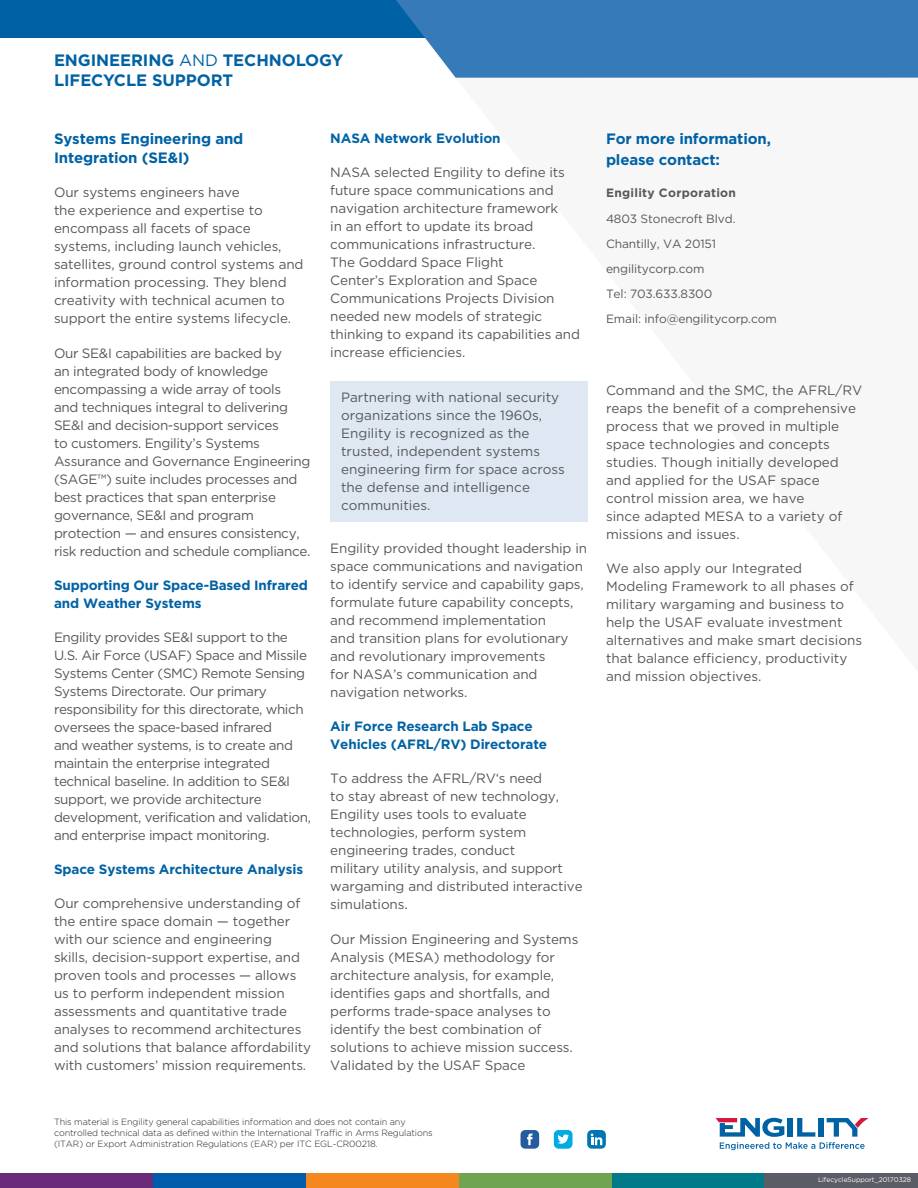
<style>
.page{position:relative;width:918px;height:1188px;background:#fff}
.page>*{position:absolute;margin:0;border:0;box-sizing:border-box;transform-origin:0 0}
.Document_Title{font:700 16.5px/19.5px "Gotham";letter-spacing:-.005em;color:#0062a5}
.Body_tight{font:700 15px/19.5px "Gotham";letter-spacing:-.01em;color:#0062a5}
.Contact_Info_H1{font:700 15px/21px "Gotham";letter-spacing:-.01em;color:#0062a5}
.Body_tight-2{font:13.5px/18px "Gotham";letter-spacing:-.01em;color:#57585a}
.Body_tight-3{font:13.5px/18px "Gotham";letter-spacing:-.03em;color:#57585a}
.Header_3_tight{font:700 13.5px/18px "Gotham";letter-spacing:-.01em;color:#0062a5}
.Contact_Info_Body_wi{font:12px "Gotham";letter-spacing:-.01em;color:#57585a}
.Contact_Info_H2_with{font:700 12px "Gotham";letter-spacing:.025em;color:#57585a}
.Export_Statement{font:300 9px/10.8px "Gotham";letter-spacing:-.01em;color:#231f20}
.Control_Number{font:6.75px "Gotham";letter-spacing:-.005em;color:#fff}
.s1{font-weight:400}
</style>
<div class="page">
<svg style="left:716px;top:1118px;width:153px;height:32px"></svg>
<div style="left:0;top:0;width:918px;height:38px;background:#0062a5"></div>
<svg style="left:396px;top:0;width:522px;height:78px;background:#3e80ba"></svg>
<div style="left:0;top:1173px;width:153px;height:15px;background:#692b7a"></div>
<div style="left:306px;top:1173px;width:153px;height:15px;background:#f5871f"></div>
<div style="left:153px;top:1173px;width:153px;height:15px;background:#015dac"></div>
<div style="left:459px;top:1173px;width:153px;height:15px;background:#6ea452"></div>
<div style="left:612px;top:1173px;width:153px;height:15px;background:#007a88"></div>
<div style="left:765px;top:1173px;width:153px;height:15px;background:#5a5c66"></div>
<div style="left:554px;top:1130px;width:19px;height:19px;background:#00abe3;border-radius:5px"></div>
<svg style="left:557px;top:1134px;width:12px;height:10px"></svg>
<div style="left:521px;top:1130px;width:18px;height:19px;background:#245c9e;border-radius:5px"></div>
<svg style="left:527px;top:1134px;width:6px;height:11px"></svg>
<div style="left:587px;top:1130px;width:19px;height:19px;background:#0075b3;border-radius:5px"></div>
<svg style="left:591px;top:1134px;width:11px;height:11px"></svg>
<div style="left:330px;top:381px;width:258px;height:140px;background:#dfe7f3"></div>
<p class="Document_Title" style="left:54px;top:50px;width:291px">ENGINEERING <span class="s1">AND</span> TECHNOLOGY<br>LIFECYCLE SUPPORT</p>
<p class="Body_tight" style="left:54px;top:129px;width:191px">Systems Engineering and<br>Integration (SE&amp;I)</p>
<p class="Body_tight-2" style="left:54px;top:184px;width:251px">Our systems engineers have<br>the experience and expertise to encompass all facets of space systems, including launch vehicles, satellites, ground control systems and information processing. They blend creativity with technical acumen to support the entire systems lifecycle.</p>
<p class="Body_tight-2" style="left:54px;top:344px;width:258px">Our SE&amp;I capabilities are backed by<br>an integrated body of knowledge encompassing a wide array of tools<br>and techniques integral to delivering SE&amp;I and decision-support services<br>to customers. Engility’s Systems Assurance and Governance Engineering (SAGE™) suite includes processes and best practices that span enterprise governance, SE&amp;I and program protection — and ensures consistency, risk reduction and schedule compliance.</p>
<p class="Header_3_tight" style="left:54px;top:576px;width:256px">Supporting Our Space-Based Infrared and Weather Systems</p>
<p class="Body_tight-3" style="left:54px;top:628px;width:259px">Engility provides SE&amp;I support to the U.S. Air Force (USAF) Space and Missile Systems Center (SMC) Remote Sensing Systems Directorate. Our primary responsibility for this directorate, which oversees the space-based infrared<br>and weather systems, is to create and maintain the enterprise integrated technical baseline. In addition to SE&amp;I support, we provide architecture development, verification and validation, and enterprise impact monitoring.</p>
<p class="Header_3_tight" style="left:54px;top:860px;width:251px">Space Systems Architecture Analysis</p>
<p class="Body_tight-2" style="left:54px;top:895px;width:259px">Our comprehensive understanding of the entire space domain — together with our science and engineering<br>skills, decision-support expertise, and proven tools and processes — allows us to perform independent mission assessments and quantitative trade analyses to recommend architectures and solutions that balance affordability with customers’ mission requirements.</p>
<p class="Header_3_tight" style="left:330px;top:129px;width:172px">NASA Network Evolution</p>
<p class="Body_tight-2" style="left:330px;top:163px;width:251px">NASA selected Engility to define its future space communications and navigation architecture framework<br>in an effort to update its broad communications infrastructure.<br>The Goddard Space Flight<br>Center’s Exploration and Space<br>Communications Projects Division needed new models of strategic thinking to expand its capabilities and increase efficiencies.</p>
<p class="Contact_Info_H1" style="left:606px;top:128px;width:167px">For more information, please contact:</p>
<p class="Contact_Info_H2_with" style="left:606px;top:186px;width:132px">Engility Corporation</p>
<p class="Contact_Info_Body_wi" style="left:606px;top:211px;width:131px">4803 Stonecroft Blvd.</p>
<p class="Contact_Info_Body_wi" style="left:606px;top:236px;width:112px">Chantilly, VA 20151</p>
<p class="Contact_Info_Body_wi" style="left:606px;top:261px;width:100px">engilitycorp.com</p>
<p class="Contact_Info_Body_wi" style="left:606px;top:286px;width:108px">Tel: 703.633.8300</p>
<p class="Contact_Info_Body_wi" style="left:606px;top:312px;width:172px">Email: info@engilitycorp.com</p>
<p class="Body_tight-2" style="left:341px;top:389px;width:225px">Partnering with national security organizations since the 1960s,<br>Engility is recognized as the trusted, independent systems engineering firm for space across the defense and intelligence communities.</p>
<p class="Body_tight-2" style="left:606px;top:381px;width:258px">Command and the SMC, the AFRL/RV reaps the benefit of a comprehensive process that we proved in multiple space technologies and concepts studies. Though initially developed and applied for the USAF space control mission area, we have<br>since adapted MESA to a variety of missions and issues.</p>
<p class="Body_tight-2" style="left:606px;top:559px;width:258px">We also apply our Integrated Modeling Framework to all phases of military wargaming and business to help the USAF evaluate investment alternatives and make smart decisions that balance efficiency, productivity and mission objectives.</p>
<p class="Body_tight-2" style="left:330px;top:539px;width:258px">Engility provided thought leadership in space communications and navigation to identify service and capability gaps, formulate future capability concepts, and recommend implementation<br>and transition plans for evolutionary and revolutionary improvements<br>for NASA’s communication and navigation networks.</p>
<p class="Header_3_tight" style="left:330px;top:717px;width:218px">Air Force Research Lab Space<br>Vehicles (AFRL/RV) Directorate</p>
<p class="Body_tight-2" style="left:330px;top:769px;width:254px">To address the AFRL/RV‘s need<br>to stay abreast of new technology,<br>Engility uses tools to evaluate technologies, perform system engineering trades, conduct<br>military utility analysis, and support wargaming and distributed interactive simulations.</p>
<p class="Body_tight-2" style="left:330px;top:930px;width:250px">Our Mission Engineering and Systems Analysis (MESA) methodology for architecture analysis, for example, identifies gaps and shortfalls, and performs trade-space analyses to identify the best combination of solutions to achieve mission success.<br>Validated by the USAF Space</p>
<p class="Export_Statement" style="left:54px;top:1116px;width:380px">This material is Engility general capabilities information and does not contain any controlled technical data as defined within the International Traffic in Arms Regulations (ITAR) or Export Administration Regulations (EAR) per ITC EGL-CR00218.</p>
<p class="Control_Number" style="left:818px;top:1176px;width:94px">LifecycleSupport_20170328</p>
</div>
